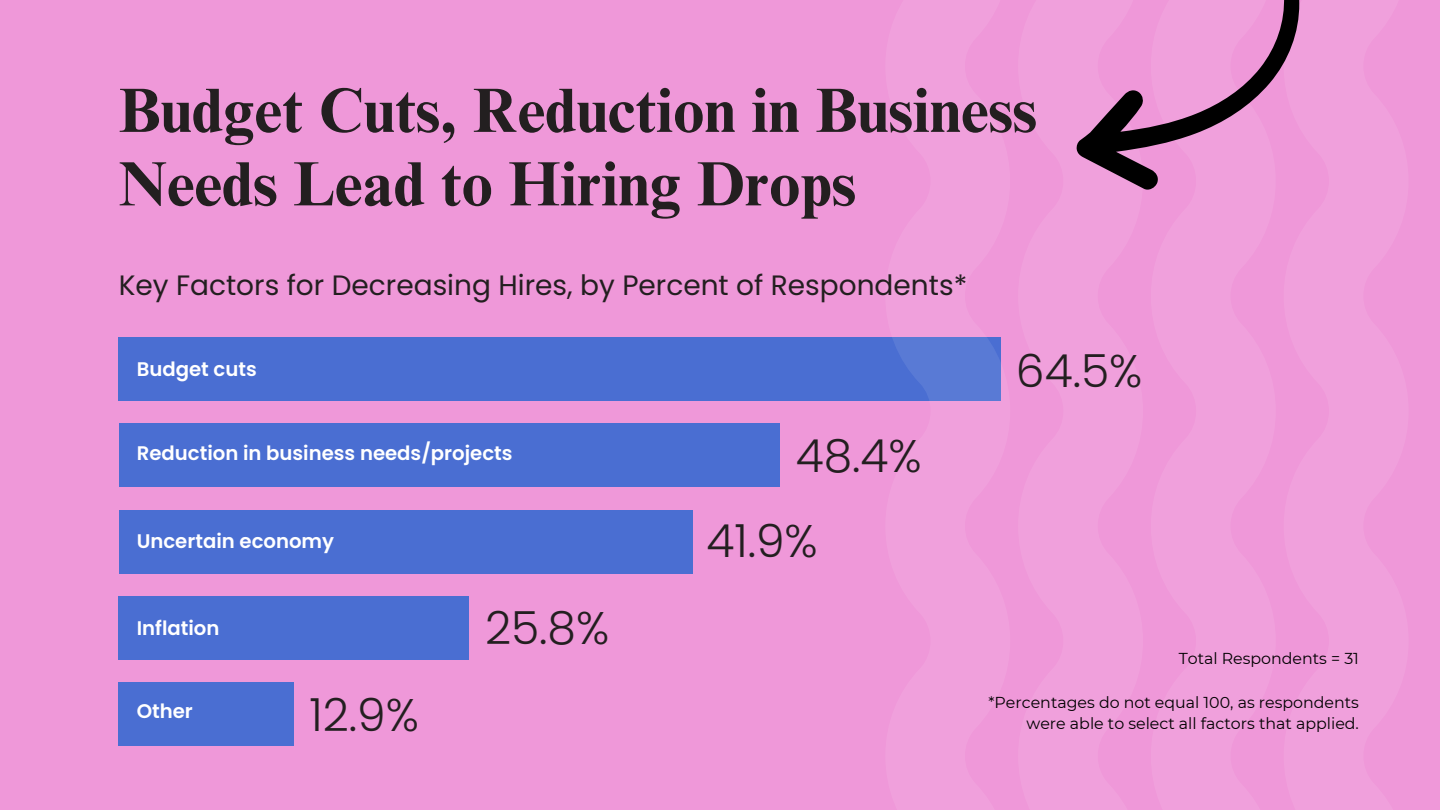
<style>
.page{position:relative;width:1440px;height:810px;background:#ef98d9}
.page>*{position:absolute;margin:0;border:0;box-sizing:border-box;transform-origin:0 0}
.t1{font:700 62.7px/73.5px "Times NRMT Pro";color:#231f20}
.t2{font:300 45.7px "Poppins";color:#231f20}
.t3{font:28px "Poppins";color:#231f20}
.t4{font:600 19.7px "Poppins";color:#fff}
.t5{font:15.8px/21.8px "Montserrat";color:#000;text-align:right}
</style>
<div class="page">
<div style="left:119px;top:338px;width:882px;height:63px;background:#4a6ed2"></div>
<svg style="left:885px;top:337px;width:116px;height:64px;fill:#597ad5"></svg>
<svg style="left:1076px;top:0;width:223px;height:190px"></svg>
<div style="left:119px;top:424px;width:661px;height:63px;background:#4a6ed2"></div>
<div style="left:119px;top:510px;width:574px;height:63px;background:#4a6ed2"></div>
<div style="left:119px;top:597px;width:350px;height:63px;background:#4a6ed2"></div>
<div style="left:119px;top:683px;width:175px;height:63px;background:#4a6ed2"></div>
<p class="t1" style="left:119px;top:82px;width:920px">Budget Cuts, Reduction in Business<br>Needs Lead to Hiring Drops</p>
<p class="t3" style="left:119px;top:266px;width:850px">Key Factors for Decreasing Hires, by Percent of Respondents*</p>
<h4 class="t4" style="left:137px;top:355px;width:122px">Budget cuts</h4>
<h4 class="t4" style="left:137px;top:440px;width:377px">Reduction in business needs/projects</h4>
<h2 class="t4" style="left:137px;top:528px;width:199px">Uncertain economy</h2>
<h4 class="t4" style="left:137px;top:615px;width:84px">Inflation</h4>
<h2 class="t4" style="left:137px;top:697px;width:58px">Other</h2>
<h3 class="t2" style="left:309px;top:683px;width:111px">12.9%</h3>
<h1 class="t2" style="left:485px;top:596px;width:126px">25.8%</h1>
<p class="t2" style="left:796px;top:424px;width:127px">48.4%</p>
<p class="t2" style="left:706px;top:509px;width:113px">41.9%</p>
<h2 class="t2" style="left:1016px;top:339px;width:128px">64.5%</h2>
<h4 class="t5" style="left:1179px;top:648px;width:182px">Total Respondents = 31</h4>
<h2 class="t5" style="left:989px;top:691px;width:372px">*Percentages do not equal 100, as respondents were able to select all factors that applied.</h2>
</div>
